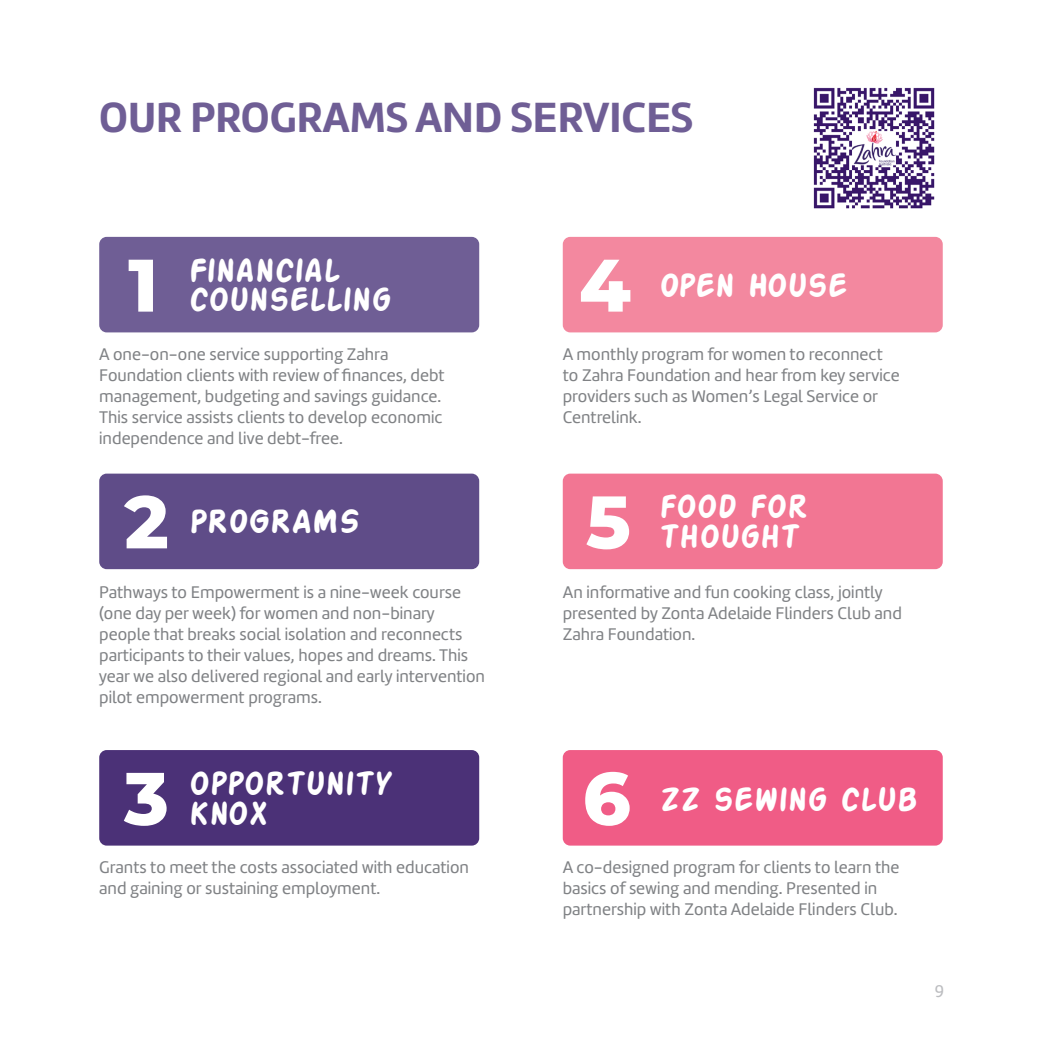
<style>
.page{position:relative;width:1042px;height:1042px;background:#fff}
.page>*{position:absolute;margin:0;border:0;box-sizing:border-box;transform-origin:0 0}
.t1{font:43.75px "Amelia Basic Bold";color:#6f5e95}
.t2{font:700 35px/29.8px "Action Man";color:#fff}
.t3{font:17.5px/21px "Amelia Basic";color:#808285}
.t4{font:17.5px "Amelia Basic";color:#bcbdc0}
</style>
<div class="page">
<div style="left:99px;top:237px;width:380px;height:95px;background:#6f5e95;border-radius:7px"></div>
<svg style="left:129px;top:260px;width:24px;height:52px"></svg>
<div style="left:99px;top:473px;width:380px;height:96px;background:#5f4c88;border-radius:7px"></div>
<div style="left:99px;top:750px;width:380px;height:95px;background:#4b3177;border-radius:7px"></div>
<svg style="left:99px;top:473px;width:261px;height:373px"></svg>
<div style="left:563px;top:237px;width:380px;height:95px;background:#f3889f;border-radius:7px"></div>
<svg style="left:581px;top:260px;width:49px;height:52px"></svg>
<div style="left:563px;top:473px;width:380px;height:96px;background:#f27693;border-radius:7px"></div>
<svg style="left:586px;top:496px;width:43px;height:53px"></svg>
<div style="left:563px;top:750px;width:380px;height:95px;background:#f05c86;border-radius:7px"></div>
<svg style="left:585px;top:772px;width:45px;height:54px"></svg>
<img style="left:813px;top:87px;width:122px;height:122px">
<h1 class="t1" style="left:99px;top:92px;width:596px">OUR PROGRAMS AND SERVICES</h1>
<h2 class="t2" style="left:188px;top:253px;width:204px">FINANCIAL<br>COUNSELLING</h2>
<p class="t3" style="left:99px;top:344px;width:347px">A one-on-one service supporting Zahra Foundation clients with review of finances, debt management, budgeting and savings guidance.<br>This service assists clients to develop economic independence and live debt-free.</p>
<h2 class="t2" style="left:188px;top:504px;width:172px">PROGRAMS</h2>
<p class="t3" style="left:99px;top:581px;width:387px">Pathways to Empowerment is a nine-week course (one day per week) for women and non-binary people that breaks social isolation and reconnects participants to their values, hopes and dreams. This year we also delivered regional and early intervention pilot empowerment programs.</p>
<h2 class="t2" style="left:188px;top:766px;width:204px">OPPORTUNITY<br>KNOX</h2>
<p class="t3" style="left:99px;top:857px;width:371px">Grants to meet the costs associated with education and gaining or sustaining employment.</p>
<h2 class="t2" style="left:659px;top:268px;width:190px">OPEN HOUSE</h2>
<p class="t3" style="left:563px;top:344px;width:338px">A monthly program for women to reconnect to Zahra Foundation and hear from key service providers such as Women’s Legal Service or Centrelink.</p>
<h2 class="t2" style="left:659px;top:489px;width:151px">FOOD FOR<br>THOUGHT</h2>
<p class="t3" style="left:563px;top:581px;width:341px">An informative and fun cooking class, jointly presented by Zonta Adelaide Flinders Club and<br>Zahra Foundation.</p>
<h2 class="t2" style="left:659px;top:782px;width:260px">ZZ SEWING CLUB</h2>
<p class="t3" style="left:563px;top:857px;width:338px">A co-designed program for clients to learn the basics of sewing and mending. Presented in partnership with Zonta Adelaide Flinders Club.</p>
<p class="t4" style="left:935px;top:980px;width:11px">9</p>
</div>
